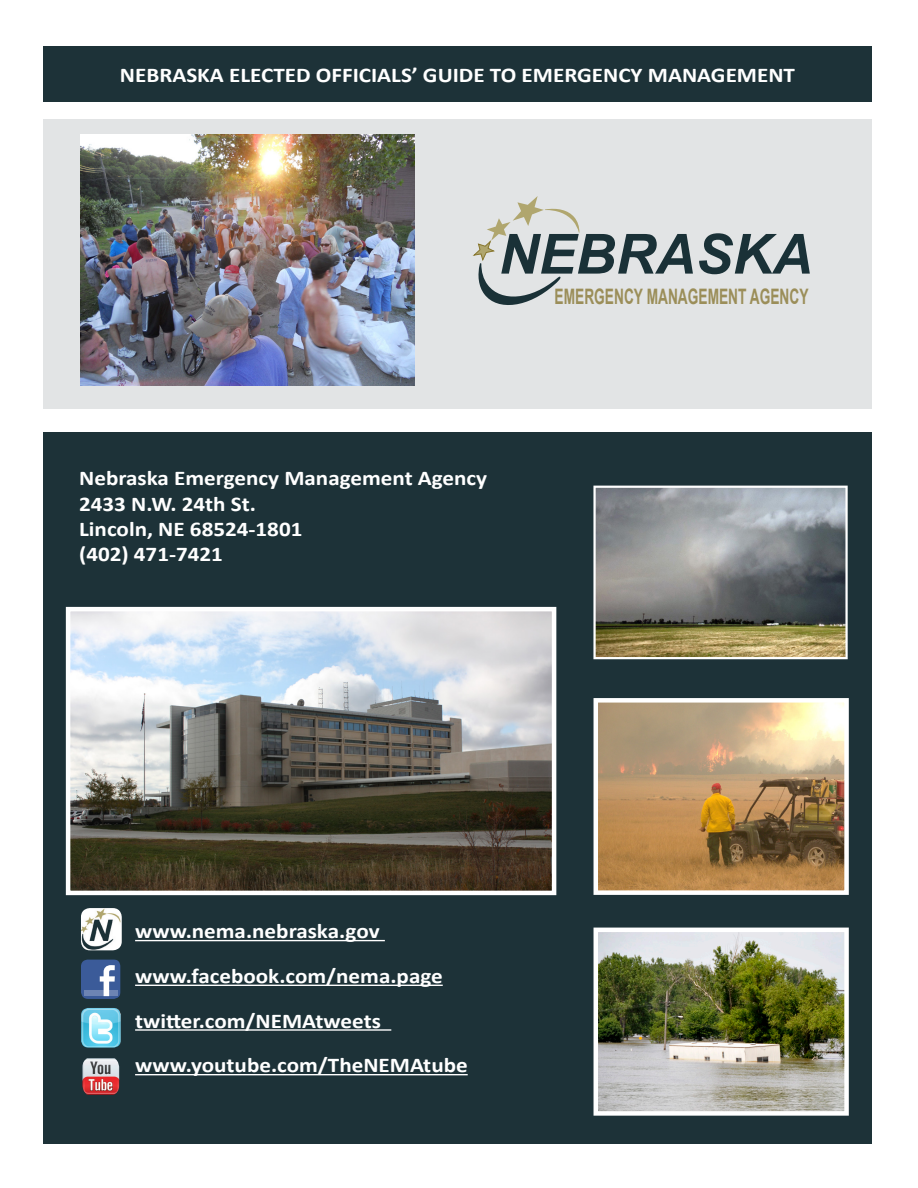
<style>
.page{position:relative;width:918px;height:1188px;background:#fff}
.page>*{position:absolute;margin:0;border:0;box-sizing:border-box;transform-origin:0 0}
.t1{font:italic 700 55.35px "Arial";color:#1a3137}
.t2{font:700 21.3px "Arial";color:#9b8e59;scale:.64 1}
.t3{font:700 21px "Calibri";color:#fff;scale:1.1 1}
</style>
<div class="page">
<div style="left:43px;top:46px;width:829px;height:56px;background:#1d3238"></div>
<div style="left:43px;top:119px;width:829px;height:289px;background:#e2e4e5"></div>
<svg style="left:474px;top:196px;width:105px;height:109px"></svg>
<div style="left:43px;top:432px;width:829px;height:712px;background:#1d3238"></div>
<img style="left:81px;top:908px;width:41px;height:42px">
<svg style="left:81px;top:959px;width:40px;height:40px;background:#5c75a5"></svg>
<img style="left:81px;top:1008px;width:40px;height:40px">
<img style="left:82px;top:1058px;width:37px;height:37px">
<img style="left:596px;top:489px;width:249px;height:167px">
<div style="left:593px;top:486px;width:255px;height:173px;border:2px solid #fff"></div>
<img style="left:599px;top:703px;width:245px;height:187px">
<div style="left:594px;top:698px;width:255px;height:197px;border:4px solid #fff"></div>
<img style="left:599px;top:933px;width:245px;height:178px">
<div style="left:594px;top:928px;width:255px;height:188px;border:4px solid #fff"></div>
<img style="left:80px;top:135px;width:335px;height:250px">
<img style="left:71px;top:612px;width:480px;height:278px">
<div style="left:66px;top:607px;width:490px;height:288px;border:4px solid #fff"></div>
<hr style="left:135px;top:940px;width:250px;height:1px;background:#fff">
<hr style="left:135px;top:985px;width:308px;height:1px;background:#fff">
<hr style="left:135px;top:1029px;width:256px;height:2px;background:#fff">
<hr style="left:135px;top:1074px;width:333px;height:1px;background:#fff">
<p class="t3" style="left:120px;top:61px;width:615px">NEBRASKA ELECTED OFFICIALS’ GUIDE TO EMERGENCY MANAGEMENT</p>
<p class="t1" style="left:499px;top:217px;width:315px">NEBRASKA</p>
<p class="t3" style="left:79px;top:465px;width:372px">Nebraska Emergency Management Agency</p>
<p class="t3" style="left:79px;top:490px;width:162px">2433 N.W. 24th St.</p>
<p class="t3" style="left:79px;top:515px;width:204px">Lincoln, NE 68524-1801</p>
<p class="t3" style="left:79px;top:541px;width:132px">(402) 471-7421</p>
<p class="t2" style="left:555px;top:283px;width:398px">EMERGENCY MANAGEMENT AGENCY</p>
<p class="t3" style="left:135px;top:918px;width:224px">www.nema.nebraska.gov</p>
<p class="t3" style="left:135px;top:963px;width:281px">www.facebook.com/nema.page</p>
<p class="t3" style="left:135px;top:1007px;width:225px">twitter.com/NEMAtweets</p>
<p class="t3" style="left:135px;top:1052px;width:304px">www.youtube.com/TheNEMAtube</p>
</div>
